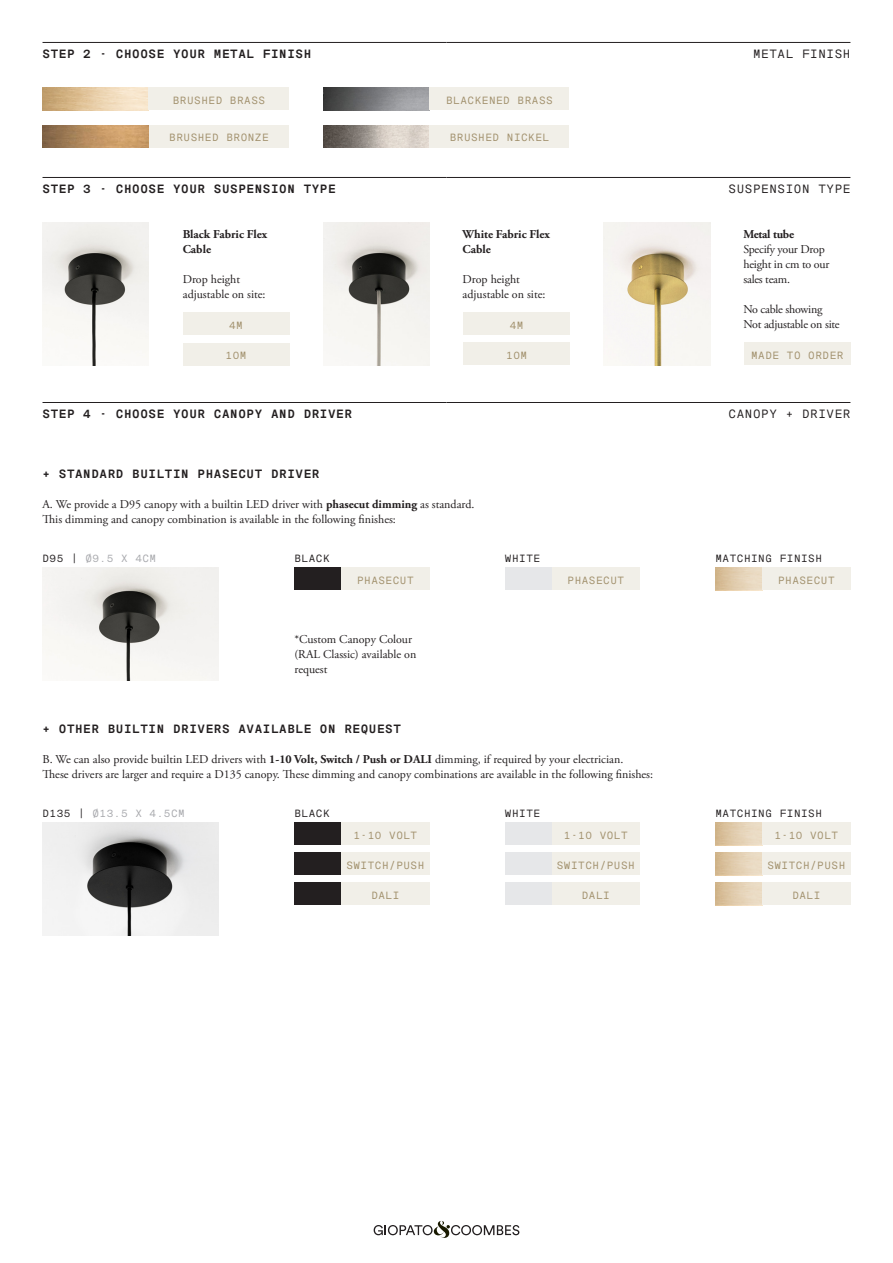
<style>
.page{position:relative;width:893px;height:1263px;background:#fff}
.page>*{position:absolute;margin:0;border:0;box-sizing:border-box;transform-origin:0 0}
._1_testo{font:12px/15px "Adobe Garamond Pro";color:#231f20}
._2_Messina_Titoletti___Filetto{font:700 12px "Messina Sans Mono";letter-spacing:.05em;color:#231f20}
._1_testo-2{font:12px/15px "Adobe Garamond Pro";letter-spacing:-.02em;color:#231f20}
._2_Messina_Titoletti_no_Filetto{font:700 12px "Messina Sans Mono";letter-spacing:.05em;color:#231f20}
._1_testo_Bold{font:700 12px/15px "Adobe Garamond Pro";color:#231f20}
._2_Messina_Titoletti___Filetto_-_DX{font:12px "Messina Sans Mono";letter-spacing:.05em;color:#231f20}
._1_testo_Bold-2{font:700 12px "Adobe Garamond Pro";letter-spacing:-.02em;color:#231f20}
._2_1_Messina_Piccolo_TASTI{font:10.5px "Messina Sans Mono";letter-spacing:.05em;color:#a1906c}
._2_1_Messina_Piccolo_sopra_immagini{font:10.5px "Messina Sans Mono";letter-spacing:.05em;color:#231f20}
._2_1_Messina_Piccolo_sopra_immagini-2{font:10.5px "Messina Sans Mono";letter-spacing:.05em;color:#a8a9ad}
._0_Titolo{font:10.5px "Messina Sans Mono";letter-spacing:.05em;color:#a1906c}
.s1{font-weight:700}
.s2{color:#231f20}
</style>
<div class="page">
<svg style="left:374px;top:1221px;width:145px;height:17px"></svg>
<img style="left:43px;top:88px;width:106px;height:22px">
<img style="left:323px;top:88px;width:106px;height:22px">
<img style="left:323px;top:125px;width:106px;height:23px">
<img style="left:43px;top:223px;width:106px;height:142px">
<img style="left:323px;top:223px;width:106px;height:142px">
<div style="left:183px;top:313px;width:106px;height:22px;background:#f1efe8"></div>
<div style="left:149px;top:88px;width:140px;height:22px;background:#f1efe8"></div>
<div style="left:429px;top:88px;width:140px;height:22px;background:#f1efe8"></div>
<div style="left:149px;top:125px;width:140px;height:23px;background:#f1efe8"></div>
<div style="left:429px;top:125px;width:140px;height:23px;background:#f1efe8"></div>
<div style="left:463px;top:312px;width:107px;height:23px;background:#f1efe8"></div>
<div style="left:183px;top:343px;width:106px;height:22px;background:#f1efe8"></div>
<div style="left:463px;top:343px;width:107px;height:22px;background:#f1efe8"></div>
<img style="left:43px;top:125px;width:106px;height:23px">
<hr style="left:43px;top:42px;width:403px;height:1px;background:#231f20">
<hr style="left:446px;top:42px;width:404px;height:1px;background:#231f20">
<hr style="left:43px;top:177px;width:403px;height:1px;background:#231f20">
<hr style="left:446px;top:177px;width:404px;height:1px;background:#231f20">
<img style="left:43px;top:568px;width:176px;height:112px">
<div style="left:341px;top:568px;width:88px;height:22px;background:#f1efe8"></div>
<div style="left:552px;top:568px;width:88px;height:22px;background:#f1efe8"></div>
<div style="left:762px;top:568px;width:88px;height:22px;background:#f1efe8"></div>
<div style="left:294px;top:568px;width:47px;height:22px;background:#231f20"></div>
<div style="left:505px;top:568px;width:47px;height:22px;background:#e6e7e9"></div>
<img style="left:43px;top:823px;width:176px;height:112px">
<div style="left:341px;top:883px;width:88px;height:22px;background:#f1efe8"></div>
<div style="left:552px;top:883px;width:88px;height:22px;background:#f1efe8"></div>
<div style="left:762px;top:883px;width:88px;height:22px;background:#f1efe8"></div>
<div style="left:294px;top:883px;width:47px;height:22px;background:#231f20"></div>
<div style="left:505px;top:883px;width:47px;height:22px;background:#e6e7e9"></div>
<div style="left:341px;top:823px;width:88px;height:22px;background:#f1efe8"></div>
<div style="left:552px;top:823px;width:88px;height:22px;background:#f1efe8"></div>
<div style="left:762px;top:823px;width:88px;height:22px;background:#f1efe8"></div>
<div style="left:341px;top:853px;width:88px;height:22px;background:#f1efe8"></div>
<div style="left:552px;top:853px;width:88px;height:22px;background:#f1efe8"></div>
<div style="left:762px;top:853px;width:88px;height:22px;background:#f1efe8"></div>
<div style="left:294px;top:823px;width:47px;height:22px;background:#231f20"></div>
<div style="left:505px;top:823px;width:47px;height:22px;background:#e6e7e9"></div>
<div style="left:294px;top:853px;width:47px;height:22px;background:#231f20"></div>
<div style="left:505px;top:853px;width:47px;height:22px;background:#e6e7e9"></div>
<hr style="left:43px;top:402px;width:403px;height:1px;background:#231f20">
<hr style="left:446px;top:402px;width:404px;height:1px;background:#231f20">
<img style="left:604px;top:223px;width:106px;height:142px">
<div style="left:744px;top:343px;width:106px;height:22px;background:#f1efe8"></div>
<p class="_2_Messina_Titoletti___Filetto" style="left:43px;top:45px;width:270px">STEP 2 - CHOOSE YOUR METAL FINISH</p>
<p class="_2_Messina_Titoletti___Filetto_-_DX" style="left:753px;top:45px;width:99px">METAL FINISH</p>
<p class="_2_1_Messina_Piccolo_TASTI" style="left:173px;top:93px;width:94px">BRUSHED BRASS</p>
<p class="_2_1_Messina_Piccolo_TASTI" style="left:446px;top:93px;width:108px">BLACKENED BRASS</p>
<p class="_2_1_Messina_Piccolo_TASTI" style="left:169px;top:130px;width:101px">BRUSHED BRONZE</p>
<p class="_2_1_Messina_Piccolo_TASTI" style="left:450px;top:130px;width:101px">BRUSHED NICKEL</p>
<p class="_2_Messina_Titoletti___Filetto" style="left:43px;top:180px;width:295px">STEP 3 - CHOOSE YOUR SUSPENSION TYPE</p>
<p class="_2_Messina_Titoletti___Filetto_-_DX" style="left:729px;top:180px;width:123px">SUSPENSION TYPE</p>
<p class="_1_testo_Bold" style="left:183px;top:226px;width:86px">Black Fabric Flex<br>Cable</p>
<p class="_1_testo" style="left:183px;top:272px;width:59px">Drop height</p>
<p class="_1_testo" style="left:183px;top:287px;width:84px">adjustable on site:</p>
<p class="_2_1_Messina_Piccolo_TASTI" style="left:229px;top:318px;width:15px">4M</p>
<p class="_1_testo_Bold" style="left:463px;top:226px;width:89px">White Fabric Flex<br>Cable</p>
<p class="_1_testo" style="left:463px;top:272px;width:59px">Drop height</p>
<p class="_1_testo" style="left:463px;top:287px;width:84px">adjustable on site:</p>
<p class="_2_1_Messina_Piccolo_TASTI" style="left:510px;top:318px;width:15px">4M</p>
<p class="_2_1_Messina_Piccolo_TASTI" style="left:226px;top:348px;width:22px">10M</p>
<p class="_2_1_Messina_Piccolo_TASTI" style="left:506px;top:348px;width:22px">10M</p>
<p class="_1_testo_Bold-2" style="left:743px;top:227px;width:52px">Metal tube</p>
<p class="_1_testo-2" style="left:743px;top:242px;width:88px">Specify your Drop height in cm to our sales team.</p>
<p class="_1_testo-2" style="left:743px;top:302px;width:81px">No cable showing</p>
<p class="_1_testo-2" style="left:743px;top:317px;width:98px">Not adjustable on site</p>
<p class="_2_1_Messina_Piccolo_TASTI" style="left:751px;top:348px;width:94px">MADE TO ORDER</p>
<p class="_2_Messina_Titoletti___Filetto" style="left:43px;top:405px;width:311px">STEP 4 - CHOOSE YOUR CANOPY AND DRIVER</p>
<p class="_2_Messina_Titoletti___Filetto_-_DX" style="left:729px;top:405px;width:123px">CANOPY + DRIVER</p>
<p class="_2_Messina_Titoletti_no_Filetto" style="left:43px;top:465px;width:278px">+ STANDARD BUILTIN PHASECUT DRIVER</p>
<p class="_1_testo" style="left:43px;top:497px;width:433px">A. We provide a D95 canopy with a builtin LED driver with <span class="s1">phasecut dimming</span> as standard.</p>
<p class="_1_testo" style="left:43px;top:512px;width:355px">This dimming and canopy combination is available in the following finishes:</p>
<p class="_2_1_Messina_Piccolo_sopra_immagini-2" style="left:43px;top:551px;width:115px"><span class="s2">D95 |</span> Ø9.5 X 4CM</p>
<p class="_2_1_Messina_Piccolo_sopra_immagini" style="left:294px;top:551px;width:37px">BLACK</p>
<p class="_2_1_Messina_Piccolo_sopra_immagini" style="left:505px;top:551px;width:37px">WHITE</p>
<p class="_2_1_Messina_Piccolo_sopra_immagini" style="left:715px;top:551px;width:108px">MATCHING FINISH</p>
<p class="_0_Titolo" style="left:357px;top:573px;width:58px">PHASECUT</p>
<p class="_0_Titolo" style="left:568px;top:573px;width:58px">PHASECUT</p>
<p class="_0_Titolo" style="left:778px;top:573px;width:58px">PHASECUT</p>
<p class="_1_testo" style="left:294px;top:632px;width:123px">*Custom Canopy Colour (RAL Classic) available on request</p>
<p class="_2_Messina_Titoletti_no_Filetto" style="left:43px;top:720px;width:360px">+ OTHER BUILTIN DRIVERS AVAILABLE ON REQUEST</p>
<p class="_1_testo" style="left:43px;top:752px;width:582px">B. We can also provide builtin LED drivers with <span class="s1">1-10 Volt, Switch / Push or DALI</span> dimming, if required by your electrician.</p>
<p class="_1_testo" style="left:43px;top:767px;width:612px">These drivers are larger and require a D135 canopy. These dimming and canopy combinations are available in the following finishes:</p>
<p class="_2_1_Messina_Piccolo_sopra_immagini-2" style="left:43px;top:806px;width:144px"><span class="s2">D135 |</span> Ø13.5 X 4.5CM</p>
<p class="_2_1_Messina_Piccolo_sopra_immagini" style="left:294px;top:806px;width:37px">BLACK</p>
<p class="_2_1_Messina_Piccolo_sopra_immagini" style="left:505px;top:806px;width:37px">WHITE</p>
<p class="_2_1_Messina_Piccolo_sopra_immagini" style="left:715px;top:806px;width:108px">MATCHING FINISH</p>
<p class="_2_1_Messina_Piccolo_TASTI" style="left:353px;top:828px;width:65px">1-10 VOLT</p>
<p class="_2_1_Messina_Piccolo_TASTI" style="left:564px;top:828px;width:65px">1-10 VOLT</p>
<p class="_2_1_Messina_Piccolo_TASTI" style="left:774px;top:828px;width:65px">1-10 VOLT</p>
<p class="_2_1_Messina_Piccolo_TASTI" style="left:346px;top:858px;width:80px">SWITCH/PUSH</p>
<p class="_2_1_Messina_Piccolo_TASTI" style="left:557px;top:858px;width:80px">SWITCH/PUSH</p>
<p class="_2_1_Messina_Piccolo_TASTI" style="left:767px;top:858px;width:80px">SWITCH/PUSH</p>
<p class="_2_1_Messina_Piccolo_TASTI" style="left:371px;top:888px;width:30px">DALI</p>
<p class="_2_1_Messina_Piccolo_TASTI" style="left:582px;top:888px;width:30px">DALI</p>
<p class="_2_1_Messina_Piccolo_TASTI" style="left:792px;top:888px;width:30px">DALI</p>
</div>
